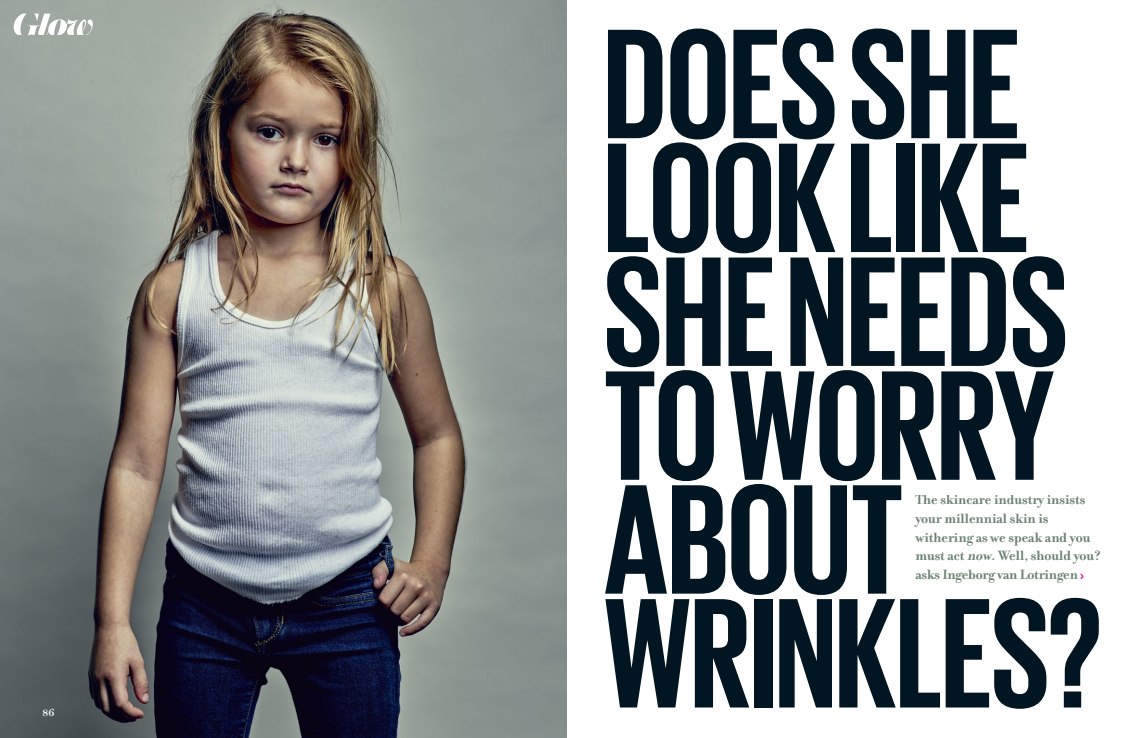
<style>
.page{position:relative;width:1134px;height:738px;background:#fff}
.page>*{position:absolute;margin:0;border:0;box-sizing:border-box;transform-origin:0 0}
.bodycopy{font:700 159.6px "Giorgio Sans";color:#011622}
.t1{font:700 14.4px/18.5px "Filosofia OT";color:#698171}
.t2{font:600 10.5px "Miller Display";color:#fff}
.s1{font-style:italic}
</style>
<div class="page">
<img style="left:0;top:0;width:567px;height:737px">
<svg style="left:14px;top:14px;width:79px;height:21px"></svg>
<p class="t2" style="left:43px;top:705px;width:13px">86</p>
<p class="bodycopy" style="left:604px;top:4px;width:418px">DOES SHE</p>
<p class="bodycopy" style="left:604px;top:117px;width:427px">LOOK LIKE</p>
<p class="bodycopy" style="left:604px;top:231px;width:466px">SHE NEEDS</p>
<p class="bodycopy" style="left:604px;top:345px;width:452px">TO WORRY</p>
<p class="bodycopy" style="left:604px;top:459px;width:301px">ABOUT</p>
<p class="bodycopy" style="left:604px;top:572px;width:500px">WRINKLES?</p>
<p class="t1" style="left:915px;top:490px;width:187px">The skincare industry insists your millennial skin is withering as we speak and you must act <span class="s1">now</span>. Well, should you? asks Ingeborg van Lotringen</p>
</div>
